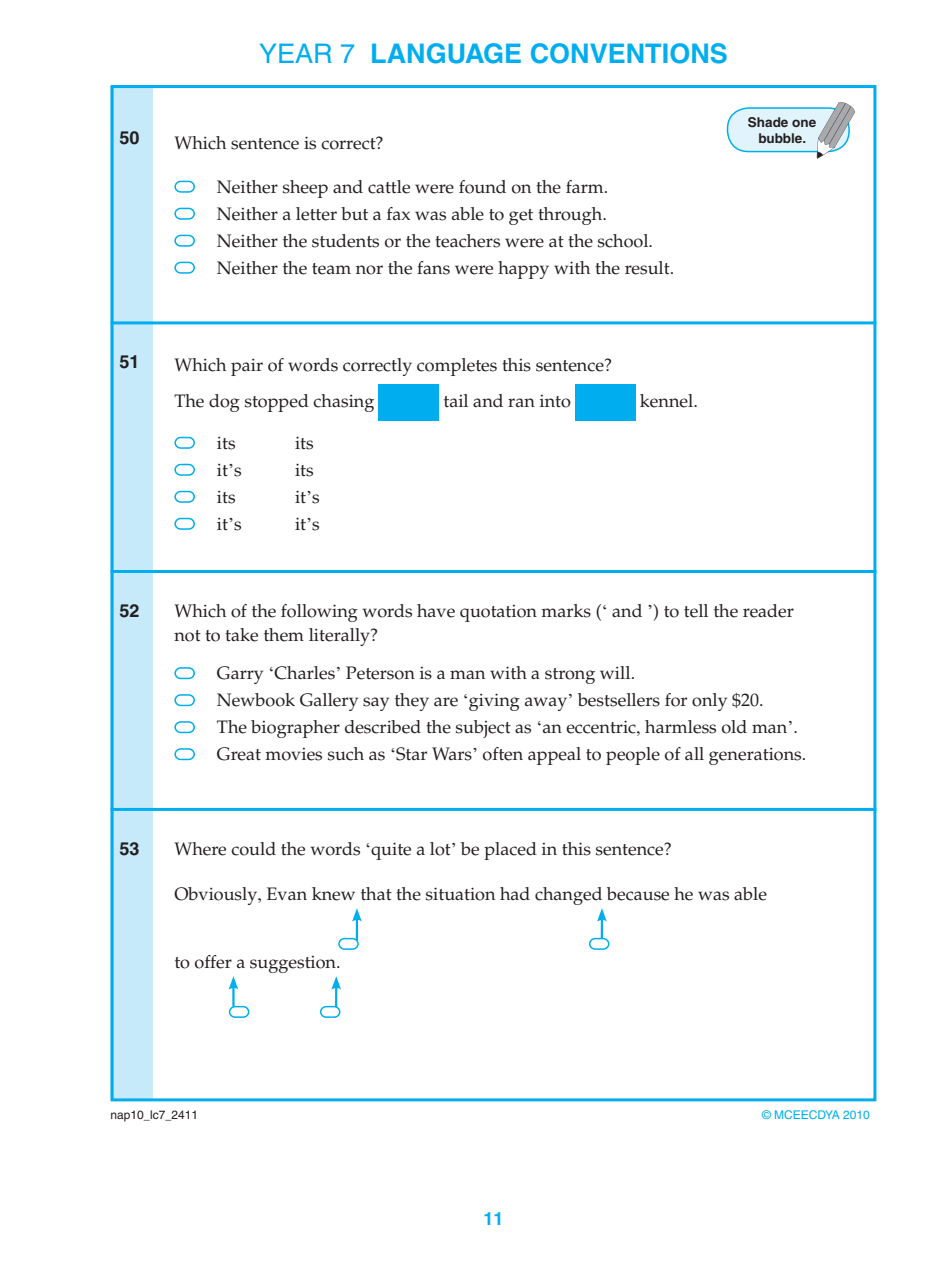
<style>
.page{position:relative;width:936px;height:1263px;background:#fff}
.page>*{position:absolute;margin:0;border:0;box-sizing:border-box;transform-origin:0 0}
.t1{font:700 27px "Helvetica";color:#00aeef}
.t2{font:18px/27px "Palatino LT";color:#231f20}
.t3{font:700 18px "Helvetica";color:#231f20}
.t4{font:700 18px "Helvetica";color:#00aeef}
.t5{font:700 13.5px/16.2px "Helvetica";color:#231f20;text-align:center}
.t6{font:12px "Helvetica";color:#231f20}
.t7{font:12px "Helvetica";color:#00aeef}
.s1{font-weight:400}
.s2{font-family:"Times New Roman"}
</style>
<div class="page">
<svg style="left:111px;top:87px;width:42px;height:1013px;fill:#c6eafa"></svg>
<hr style="left:111px;top:321px;width:765px;height:3px;background:#00aeef">
<hr style="left:111px;top:570px;width:765px;height:3px;background:#00aeef">
<hr style="left:111px;top:808px;width:765px;height:3px;background:#00aeef">
<div style="left:174px;top:181px;width:21px;height:12px;border:2px solid #00aeef;border-radius:5px"></div>
<div style="left:174px;top:208px;width:21px;height:12px;border:2px solid #00aeef;border-radius:5px"></div>
<div style="left:174px;top:235px;width:21px;height:12px;border:2px solid #00aeef;border-radius:5px"></div>
<div style="left:174px;top:262px;width:21px;height:12px;border:2px solid #00aeef;border-radius:5px"></div>
<div style="left:379px;top:384px;width:60px;height:36px;background:#00aeef"></div>
<div style="left:575px;top:384px;width:60px;height:36px;background:#00aeef"></div>
<div style="left:174px;top:437px;width:21px;height:12px;border:2px solid #00aeef;border-radius:5px"></div>
<div style="left:174px;top:464px;width:21px;height:12px;border:2px solid #00aeef;border-radius:5px"></div>
<div style="left:174px;top:491px;width:21px;height:12px;border:2px solid #00aeef;border-radius:5px"></div>
<div style="left:174px;top:518px;width:21px;height:12px;border:2px solid #00aeef;border-radius:5px"></div>
<div style="left:174px;top:667px;width:21px;height:12px;border:2px solid #00aeef;border-radius:5px"></div>
<div style="left:174px;top:694px;width:21px;height:12px;border:2px solid #00aeef;border-radius:5px"></div>
<div style="left:174px;top:721px;width:21px;height:12px;border:2px solid #00aeef;border-radius:5px"></div>
<div style="left:174px;top:748px;width:21px;height:12px;border:2px solid #00aeef;border-radius:5px"></div>
<hr style="left:356px;top:917px;width:2px;height:24px;background:#00aeef">
<svg style="left:352px;top:908px;width:10px;height:14px"></svg>
<div style="left:338px;top:938px;width:21px;height:12px;border:2px solid #00aeef;border-radius:5px"></div>
<hr style="left:600px;top:917px;width:3px;height:21px;background:#00aeef">
<svg style="left:597px;top:908px;width:9px;height:14px"></svg>
<div style="left:589px;top:938px;width:20px;height:12px;border:2px solid #00aeef;border-radius:5px"></div>
<hr style="left:232px;top:985px;width:2px;height:21px;background:#00aeef">
<svg style="left:228px;top:976px;width:10px;height:14px"></svg>
<div style="left:229px;top:1006px;width:20px;height:12px;border:2px solid #00aeef;border-radius:5px"></div>
<hr style="left:335px;top:985px;width:2px;height:22px;background:#00aeef">
<svg style="left:331px;top:976px;width:10px;height:14px"></svg>
<div style="left:320px;top:1006px;width:20px;height:12px;border:2px solid #00aeef;border-radius:5px"></div>
<div style="left:727px;top:108px;width:122px;height:44px;background:#e1f4fc;border-radius:21px"></div>
<div style="left:726px;top:107px;width:123px;height:45px;border:2px solid #00aeef;border-radius:21px"></div>
<svg style="left:816px;top:102px;width:39px;height:57px"></svg>
<h1 class="t1" style="left:259px;top:37px;width:470px"><span class="s1">YEAR 7</span> LANGUAGE CONVENTIONS</h1>
<p class="t3" style="left:120px;top:127px;width:22px">50</p>
<p class="t2" style="left:174px;top:130px;width:211px">Which sentence is correct?</p>
<p class="t2" style="left:217px;top:173px;width:458px">Neither sheep and cattle were found on the farm.<br>Neither a letter but a fax was able to get through.<br>Neither the students or the teachers were at the school.<br>Neither the team nor the fans were happy with the result.</p>
<p class="t5" style="left:748px;top:114px;width:70px">Shade one bubble.</p>
<p class="t3" style="left:120px;top:351px;width:22px">51</p>
<p class="t2" style="left:174px;top:347px;width:439px;line-height:36px">Which pair of words correctly completes this sentence?<br>The dog stopped chasing</p>
<p class="t2" style="left:443px;top:388px;width:129px">tail and ran into</p>
<p class="t2" style="left:640px;top:388px;width:59px">kennel.</p>
<p class="t2" style="left:217px;top:429px;width:20px">its</p>
<p class="t2" style="left:295px;top:429px;width:20px">its</p>
<p class="t2" style="left:217px;top:456px;width:26px">it<span class="s2">’</span>s</p>
<p class="t2" style="left:295px;top:456px;width:20px">its</p>
<p class="t2" style="left:217px;top:483px;width:20px">its</p>
<p class="t2" style="left:295px;top:483px;width:26px">it<span class="s2">’</span>s</p>
<p class="t2" style="left:217px;top:510px;width:26px">it<span class="s2">’</span>s</p>
<p class="t2" style="left:295px;top:510px;width:26px">it<span class="s2">’</span>s</p>
<p class="t3" style="left:120px;top:600px;width:22px">52</p>
<p class="t2" style="left:174px;top:599px;width:621px;line-height:24px">Which of the following words have quotation marks (<span class="s2">‘</span> and <span class="s2">’</span>) to tell the reader not to take them literally?</p>
<p class="t2" style="left:217px;top:660px;width:591px">Garry <span class="s2">‘</span>Charles<span class="s2">’</span> Peterson is a man with a strong will.<br>Newbook Gallery say they are <span class="s2">‘</span>giving away<span class="s2">’</span> bestsellers for only $20.<br>The biographer described the subject as <span class="s2">‘</span>an eccentric<span class="s2">,</span> harmless old man<span class="s2">’</span>.<br>Great movies such as <span class="s2">‘</span>Star Wars<span class="s2">’</span> often appeal to people of all generations.</p>
<p class="t3" style="left:120px;top:837px;width:22px">53</p>
<p class="t2" style="left:174px;top:835px;width:499px">Where could the words <span class="s2">‘</span>quite a lot<span class="s2">’</span> be placed in this sentence?</p>
<p class="t2" style="left:174px;top:881px;width:594px">Obviously<span class="s2">,</span> Evan knew that the situation had changed because he was able</p>
<p class="t2" style="left:174px;top:949px;width:168px">to offer a suggestion.</p>
<p class="t6" style="left:111px;top:1108px;width:89px">nap10_lc7_2411</p>
<p class="t7" style="left:762px;top:1108px;width:109px">© MCEECDYA 2010</p>
<p class="t4" style="left:483px;top:1208px;width:22px">11</p>
</div>
